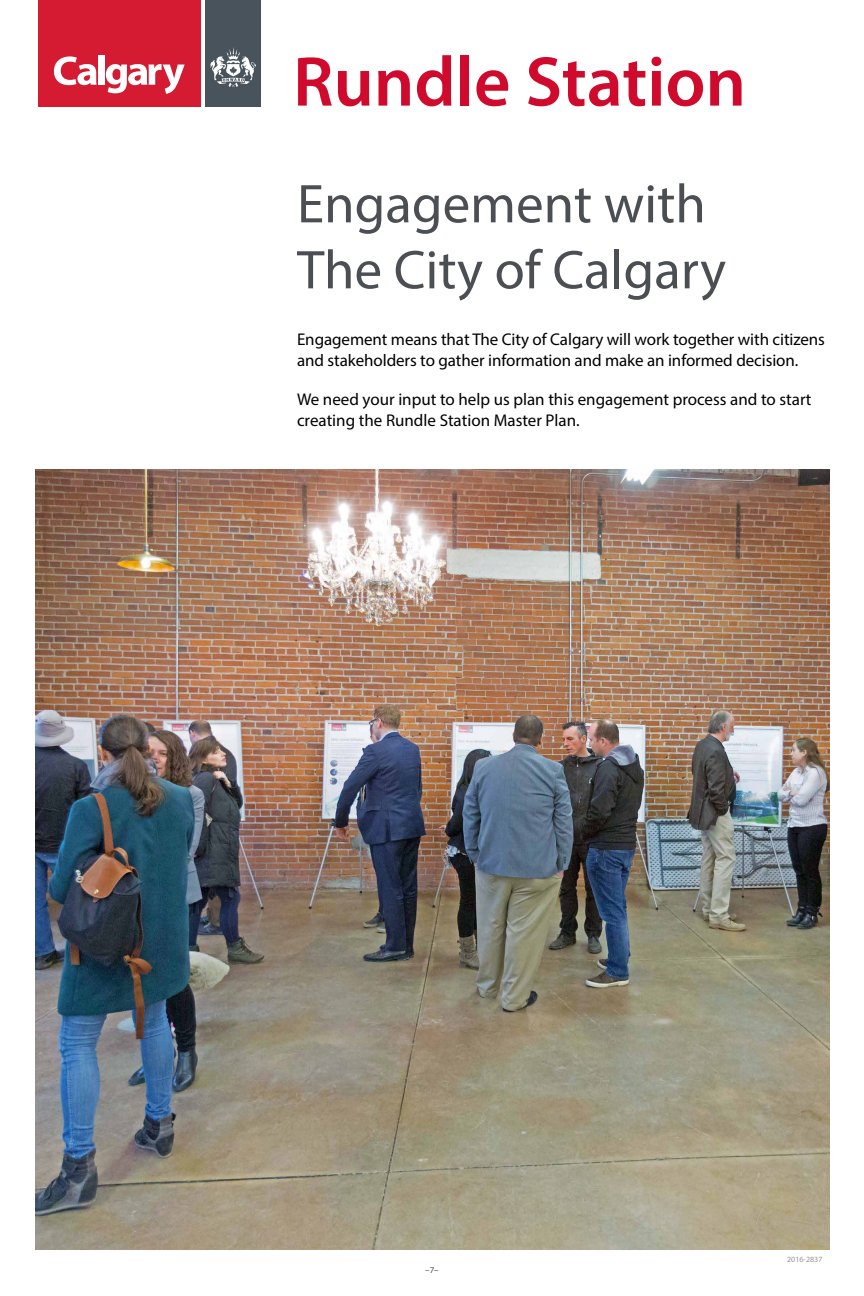
<style>
.page{position:relative;width:864px;height:1296px;background:#fff}
.page>*{position:absolute;margin:0;border:0;box-sizing:border-box;transform-origin:0 0}
.t1{font:600 71px "Myriad Pro";color:#cf0a2c}
.t2{font:55px/66px "Myriad Pro";color:#4b4f54}
.t3{font:17px/21px "Myriad Pro";letter-spacing:-.005em;color:#000}
.t4{font:9px "Myriad Pro";color:#48535b}
.t5{font:8px "Myriad Pro";color:#939598}
</style>
<div class="page">
<div style="left:38px;top:0;width:163px;height:106px;background:#d51b32"></div>
<div style="left:205px;top:0;width:55px;height:106px;background:#48535b"></div>
<svg style="left:54px;top:56px;width:43px;height:29px"></svg>
<div style="left:98px;top:55px;width:7px;height:30px;background:#fff"></div>
<svg style="left:106px;top:64px;width:79px;height:30px"></svg>
<svg style="left:210px;top:47px;width:46px;height:40px"></svg>
<img style="left:35px;top:470px;width:795px;height:780px">
<h1 class="t1" style="left:293px;top:37px;width:455px">Rundle Station</h1>
<h2 class="t2" style="left:297px;top:170px;width:430px">Engagement with<br>The City of Calgary</h2>
<p class="t3" style="left:297px;top:329px;width:530px">Engagement means that The City of Calgary will work together with citizens and stakeholders to gather information and make an informed decision.</p>
<p class="t3" style="left:297px;top:389px;width:516px">We need your input to help us plan this engagement process and to start creating the Rundle Station Master Plan.</p>
<p class="t4" style="left:425px;top:1264px;width:15px">–7–</p>
<p class="t5" style="left:787px;top:1254px;width:37px">2016-2837</p>
</div>
